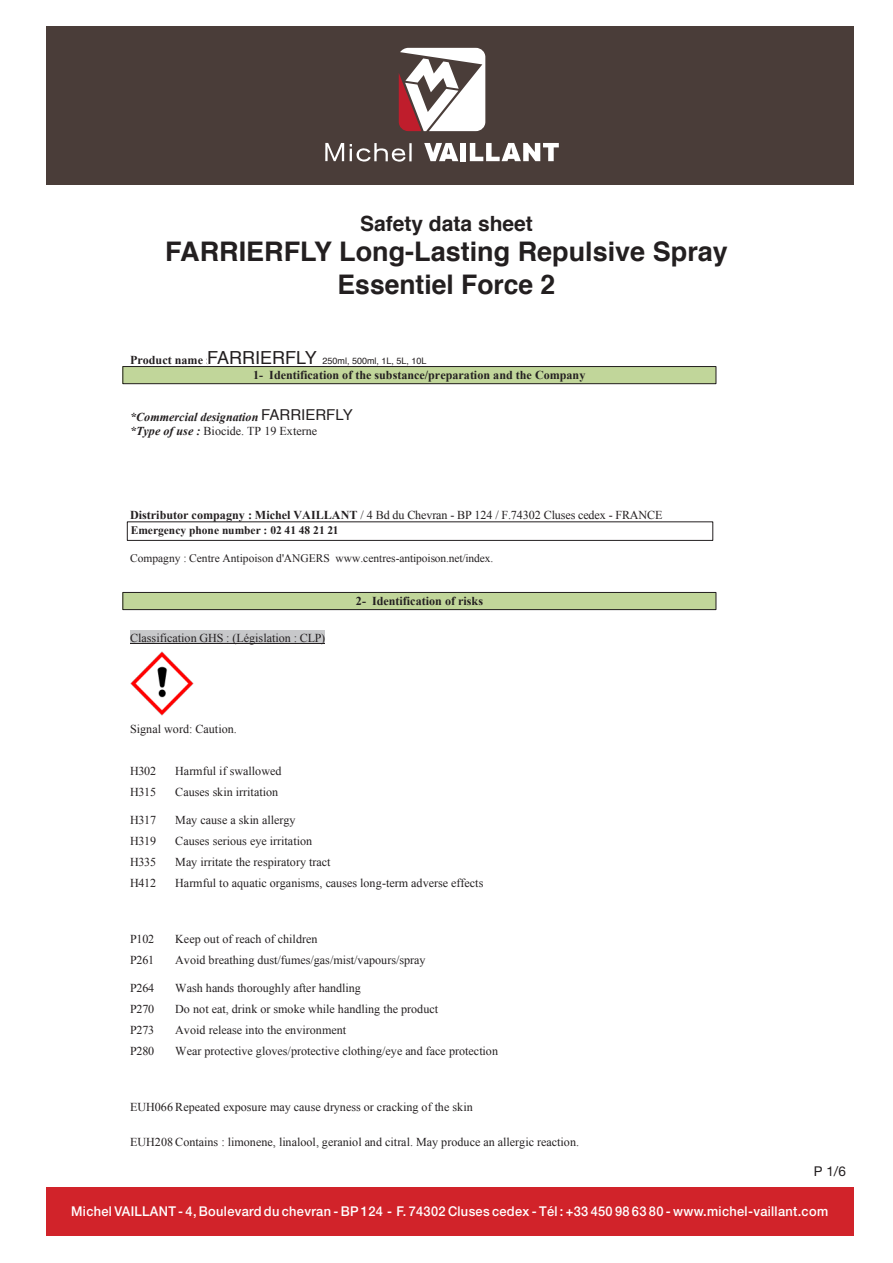
<style>
.page{position:relative;width:893px;height:1263px;background:#fff}
.page>*{position:absolute;margin:0;border:0;box-sizing:border-box;transform-origin:0 0}
.t1{font:700 27px "Helvetica";color:#231f20}
.t2{font:700 21px "Helvetica";color:#231f20}
.t3{font:15px "Helvetica";color:#231f20}
.t4{font:500 13.5px "Helvetica Neue";letter-spacing:.025em;color:#fff;scale:.95 1}
.t5{font:13.5px "Helvetica Neue";color:#231f20}
.t6{font:12.15px "Times New Roman";color:#231f20}
.t7{font:700 12.15px "Times New Roman";color:#231f20}
.t8{font:italic 700 12.15px/14.1px "Times New Roman";color:#231f20}
.t9{font:11.55px "Times New Roman";color:#231f20}
.t10{font:700 11.55px "Times New Roman";color:#231f20}
.t11{font:9px "Helvetica";color:#231f20}
.s1{font-size:18px}
.s2{font-style:normal}
.s3{font-weight:400;font-style:normal}
.s4{font-weight:700}
</style>
<div class="page">
<div style="left:46px;top:27px;width:808px;height:158px;background:#4a3d39"></div>
<svg style="left:424px;top:143px;width:34px;height:18px"></svg>
<div style="left:461px;top:143px;width:5px;height:18px;background:#fff"></div>
<svg style="left:470px;top:143px;width:89px;height:18px"></svg>
<svg style="left:325px;top:143px;width:19px;height:18px"></svg>
<svg style="left:350px;top:143px;width:56px;height:19px"></svg>
<hr style="left:409px;top:143px;width:3px;height:18px;background:#fff">
<svg style="left:399px;top:48px;width:86px;height:83px"></svg>
<div style="left:46px;top:1187px;width:808px;height:49px;background:#d1232a"></div>
<div style="left:130px;top:630px;width:195px;height:14px;background:#c7c8ca"></div>
<hr style="left:130px;top:643px;width:195px;height:1px;background:#231f20">
<div style="left:127px;top:521px;width:586px;height:20px;border:1px solid #231f20"></div>
<img style="left:130px;top:651px;width:64px;height:64px">
<div style="left:123px;top:366px;width:593px;height:18px;background:#c1d69a"></div>
<div style="left:123px;top:366px;width:593px;height:18px;border:1px solid #231f20"></div>
<div style="left:123px;top:592px;width:593px;height:18px;background:#c1d69a"></div>
<div style="left:123px;top:592px;width:593px;height:18px;border:1px solid #231f20"></div>
<p class="t2" style="left:360px;top:206px;width:174px">Safety data sheet</p>
<p class="t1" style="left:165px;top:229px;width:564px">FARRIERFLY Long-Lasting Repulsive Spray</p>
<p class="t1" style="left:338px;top:262px;width:219px">Essentiel Force 2</p>
<p class="t11" style="left:207px;top:353px;width:221px"><span class="s1">FARRIERFLY</span> 250ml, 500ml, 1L, 5L, 10L</p>
<p class="t7" style="left:130px;top:351px;width:167px">Product name : FARRIER FLY</p>
<p class="t7" style="left:253px;top:367px;width:334px">1- Identification of the substance/preparation and the Company</p>
<p class="t3" style="left:261px;top:403px;width:93px">FARRIERFLY</p>
<p class="t8" style="left:130px;top:410px;width:222px">*Commercial designation : <span class="s2">FARRIER FLY </span>*Type of use : <span class="s3">Biocide. TP 19 Externe</span></p>
<p class="t6" style="left:130px;top:507px;width:534px"><span class="s4">Distributor compagny : Michel VAILLANT</span> / 4 Bd du Chevran - BP 124 / F.74302 Cluses cedex - FRANCE</p>
<p class="t9" style="left:130px;top:550px;width:365px">Compagny : Centre Antipoison d'ANGERS www.centres-antipoison.net/index.</p>
<p class="t10" style="left:131px;top:522px;width:209px">Emergency phone number : 02 41 48 21 21</p>
<p class="t6" style="left:130px;top:629px;width:197px">Classification GHS : (Législation : CLP)</p>
<p class="t7" style="left:356px;top:593px;width:129px">2- Identification of risks</p>
<p class="t6" style="left:130px;top:721px;width:108px">Signal word: Caution.</p>
<p class="t6" style="left:130px;top:762px;width:28px">H302</p>
<p class="t6" style="left:175px;top:762px;width:108px">Harmful if swallowed</p>
<p class="t6" style="left:130px;top:784px;width:28px">H315</p>
<p class="t6" style="left:175px;top:784px;width:105px">Causes skin irritation</p>
<p class="t6" style="left:130px;top:812px;width:28px">H317</p>
<p class="t6" style="left:175px;top:812px;width:122px">May cause a skin allergy</p>
<p class="t6" style="left:130px;top:833px;width:28px">H319</p>
<p class="t6" style="left:175px;top:833px;width:138px">Causes serious eye irritation</p>
<p class="t6" style="left:130px;top:854px;width:28px">H335</p>
<p class="t6" style="left:175px;top:854px;width:157px">May irritate the respiratory tract</p>
<p class="t6" style="left:130px;top:875px;width:28px">H412</p>
<p class="t6" style="left:175px;top:875px;width:310px">Harmful to aquatic organisms, causes long-term adverse effects</p>
<p class="t6" style="left:130px;top:931px;width:26px">P102</p>
<p class="t6" style="left:175px;top:931px;width:144px">Keep out of reach of children</p>
<p class="t6" style="left:130px;top:952px;width:26px">P261</p>
<p class="t6" style="left:175px;top:952px;width:252px">Avoid breathing dust/fumes/gas/mist/vapours/spray</p>
<p class="t6" style="left:130px;top:979px;width:26px">P264</p>
<p class="t6" style="left:175px;top:979px;width:187px">Wash hands thoroughly after handling</p>
<p class="t6" style="left:130px;top:1000px;width:26px">P270</p>
<p class="t6" style="left:175px;top:1000px;width:264px">Do not eat, drink or smoke while handling the product</p>
<p class="t6" style="left:130px;top:1021px;width:26px">P273</p>
<p class="t6" style="left:175px;top:1021px;width:173px">Avoid release into the environment</p>
<p class="t6" style="left:130px;top:1042px;width:26px">P280</p>
<p class="t6" style="left:175px;top:1042px;width:324px">Wear protective gloves/protective clothing/eye and face protection</p>
<p class="t6" style="left:130px;top:1098px;width:344px">EUH066 Repeated exposure may cause dryness or cracking of the skin</p>
<p class="t6" style="left:130px;top:1133px;width:451px">EUH208 Contains : limonene, linalool, geraniol and citral. May produce an allergic reaction.</p>
<p class="t5" style="left:814px;top:1163px;width:34px">P 1/6</p>
<p class="t4" style="left:71px;top:1203px;width:798px">Michel VAILLANT - 4, Boulevard du chevran - BP 124 - F. 74302 Cluses cedex - Tél : +33 450 98 63 80 - www.michel-vaillant.com</p>
</div>
